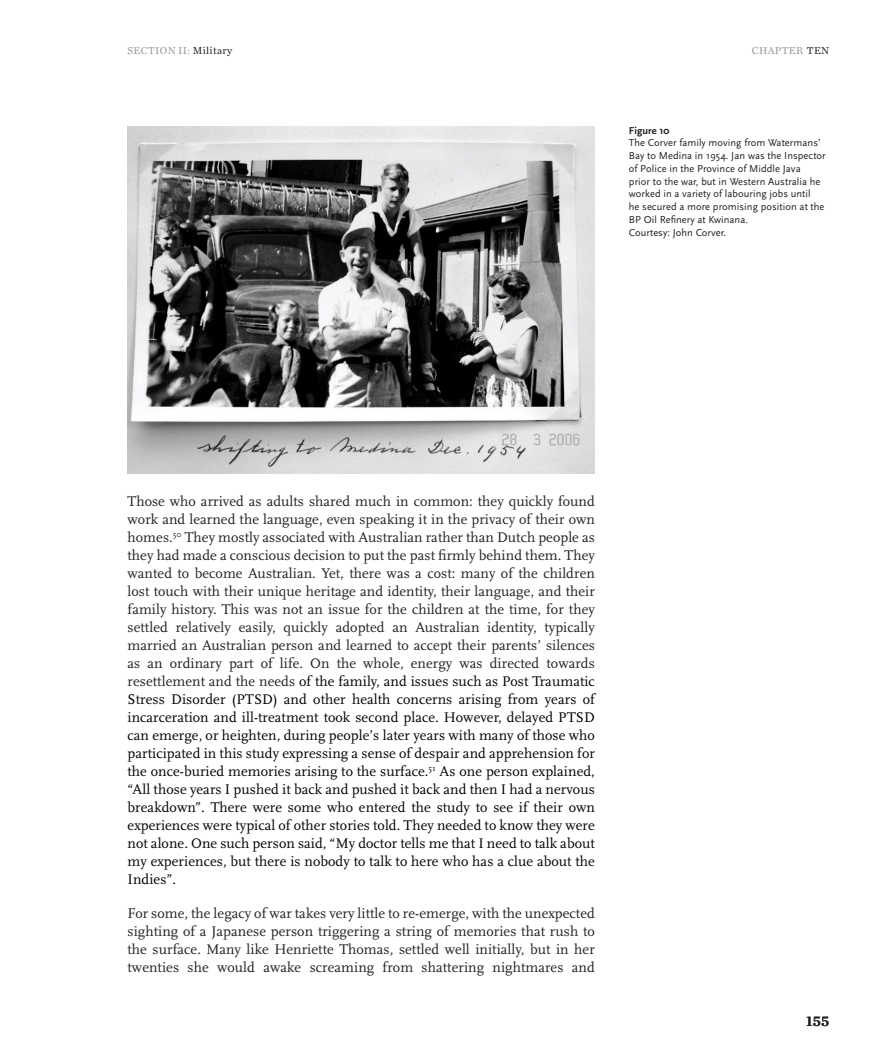
<style>
.page{position:relative;width:893px;height:1063px;background:#fff}
.page>*{position:absolute;margin:0;border:0;box-sizing:border-box;transform-origin:0 0}
.t1{font:15px "Chronicle Text G1 Semi";color:#231f20}
.t2{font:14.55px/18px "Scala";letter-spacing:.005em;color:#000;text-align:justify}
.t3{font:14.55px/18px "Scala";letter-spacing:.005em;color:#231f20;text-align:justify}
.t4{font:10.5px/12.8px "Scala Sans";letter-spacing:.005em;color:#231f20}
.t5{font:10.5px "Chronicle Text G1";letter-spacing:.035em;color:#939598}
.s1{color:#231f20}
.s2{font-weight:700}
</style>
<div class="page">
<img style="left:128px;top:126px;width:467px;height:347px">
<p class="t5" style="left:128px;top:43px;width:106px">SECTION II: <span class="s1">Military</span></p>
<p class="t5" style="left:752px;top:43px;width:79px">CHAPTER <span class="s1">TEN</span></p>
<p class="t4" style="left:629px;top:124px;width:198px"><span class="s2">Figure 10<br></span>The Corver family moving from Watermans’ Bay to Medina in 1954. Jan was the Inspector of Police in the Province of Middle Java<br>prior to the war, but in Western Australia he worked in a variety of labouring jobs until<br>he secured a more promising position at the BP Oil Refinery at Kwinana.<br>Courtesy: John Corver.</p>
<p class="t2" style="left:128px;top:492px;width:469px"><span class="s1">Those who arrived as adults shared much in common: they quickly found work and learned the language, even speaking it in the privacy of their own homes.</span><sup>50</sup> <span class="s1">They mostly associated with Australian rather than Dutch people as they had made a conscious decision to put the past firmly behind them. They wanted to become Australian. Yet, there was a cost: many of the children lost touch with their unique heritage and identity, their language, and their family history. This was not an issue for the children at the time, for they settled relatively easily, quickly adopted an Australian identity, typically married an Australian person and learned to accept their parents’ silences as an ordinary part of life. On the whole, energy was directed towards resettlement and the needs</span> of the family, and issues such as Post Traumatic Stress Disorder (PTSD) and other health concerns arising from years of incarceration and ill-treatment took second place. However, delayed PTSD can emerge, or heighten, during people’s later years with many of those who participated in this study expressing a sense of despair and apprehension for the once-buried memories arising to the surface.<sup>51</sup> As one person explained, “All those years I pushed it back and pushed it back and then I had a nervous breakdown”. There were some who entered the study to see if their own experiences were typical of other stories told. They needed to know they were not alone. One such person said, “My doctor tells me that I need to talk about my experiences, but there is nobody to talk to here who has a clue about the Indies”.</p>
<p class="t3" style="left:128px;top:904px;width:469px">For some, the legacy of war takes very little to re-emerge, with the unexpected sighting of a Japanese person triggering a string of memories that rush to the surface. Many like Henriette Thomas, settled well initially, but in her twenties she would awake screaming from shattering nightmares and</p>
<p class="t1" style="left:806px;top:1009px;width:24px">155</p>
</div>
